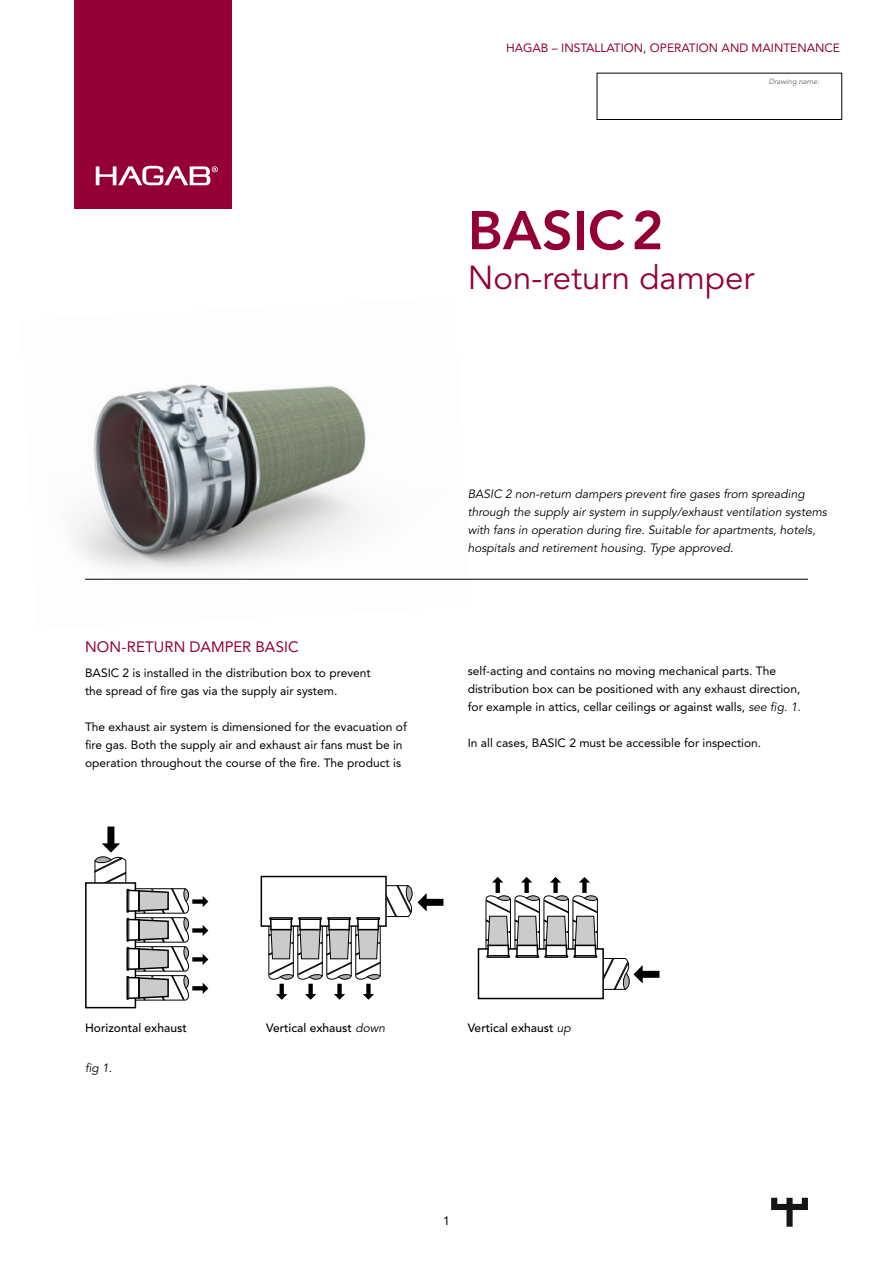
<style>
.page{position:relative;width:893px;height:1263px;background:#fff}
.page>*{position:absolute;margin:0;border:0;box-sizing:border-box;transform-origin:0 0}
.t1{font:800 54px "Avenir LT Std";color:#940035}
.t2{font:33px "Avenir LT Std";color:#940035}
.t3{font:15px "Avenir LT Std";letter-spacing:.005em;color:#940035}
.t4{font:12px/18px "Avenir LT Std";color:#000}
.t5{font:italic 12px/18px "Avenir LT Std";color:#000}
.t6{font:500 12px "Avenir LT Std";color:#000}
.t7{font:12px "Avenir LT Std";color:#940035}
.t8{font:italic 7.5px "Avenir LT Std";color:#636363}
.s1{font-style:italic}
.s2{font-weight:400;font-style:italic}
</style>
<div class="page">
<svg style="left:771px;top:1198px;width:37px;height:29px"></svg>
<img style="left:74px;top:384px;width:397px;height:195px">
<div style="left:74px;top:0;width:158px;height:209px;background:#940035"></div>
<svg style="left:96px;top:166px;width:122px;height:19px"></svg>
<hr style="left:85px;top:579px;width:723px;height:1px;background:#000">
<div style="left:85px;top:882px;width:51px;height:126px;border:2px solid #000"></div>
<div style="left:261px;top:876px;width:126px;height:51px;border:2px solid #000"></div>
<div style="left:478px;top:948px;width:126px;height:51px;border:2px solid #000"></div>
<svg style="left:94px;top:826px;width:114px;height:183px"></svg>
<svg style="left:268px;top:884px;width:175px;height:116px"></svg>
<svg style="left:485px;top:877px;width:174px;height:113px"></svg>
<div style="left:597px;top:73px;width:245px;height:47px;border:1px solid #000"></div>
<p class="t7" style="left:506px;top:40px;width:335px">HAGAB – INSTALLATION, OPERATION AND MAINTENANCE</p>
<p class="t8" style="left:769px;top:77px;width:52px">Drawing name:</p>
<h1 class="t1" style="left:468px;top:199px;width:197px">BASIC2</h1>
<h2 class="t2" style="left:468px;top:258px;width:288px">Non-return damper</h2>
<p class="t3" style="left:85px;top:638px;width:215px">NON-RETURN DAMPER BASIC</p>
<p class="t4" style="left:85px;top:664px;width:287px">BASIC 2 is installed in the distribution box to prevent the spread of fire gas via the supply air system.</p>
<p class="t4" style="left:85px;top:718px;width:323px">The exhaust air system is dimensioned for the evacuation of fire gas. Both the supply air and exhaust air fans must be in operation throughout the course of the fire. The product is</p>
<p class="t5" style="left:468px;top:485px;width:361px">BASIC 2 non-return dampers prevent fire gases from spreading through the supply air system in supply/exhaust ventilation systems with fans in operation during fire. Suitable for apartments, hotels, hospitals and retirement housing. Type approved.</p>
<p class="t4" style="left:468px;top:662px;width:334px">self-acting and contains no moving mechanical parts. The distribution box can be positioned with any exhaust direction, for example in attics, cellar ceilings or against walls, <span class="s1">see fig. 1.</span></p>
<p class="t4" style="left:468px;top:734px;width:295px">In all cases, BASIC 2 must be accessible for inspection.</p>
<p class="t6" style="left:85px;top:1021px;width:103px">Horizontal exhaust</p>
<p class="t6" style="left:266px;top:1021px;width:120px">Vertical exhaust <span class="s2">down</span></p>
<p class="t6" style="left:468px;top:1021px;width:105px">Vertical exhaust <span class="s2">up</span></p>
<p class="t5" style="left:85px;top:1059px;width:29px">fig 1.</p>
<p class="t4" style="left:443px;top:1212px;width:8px">1</p>
</div>
